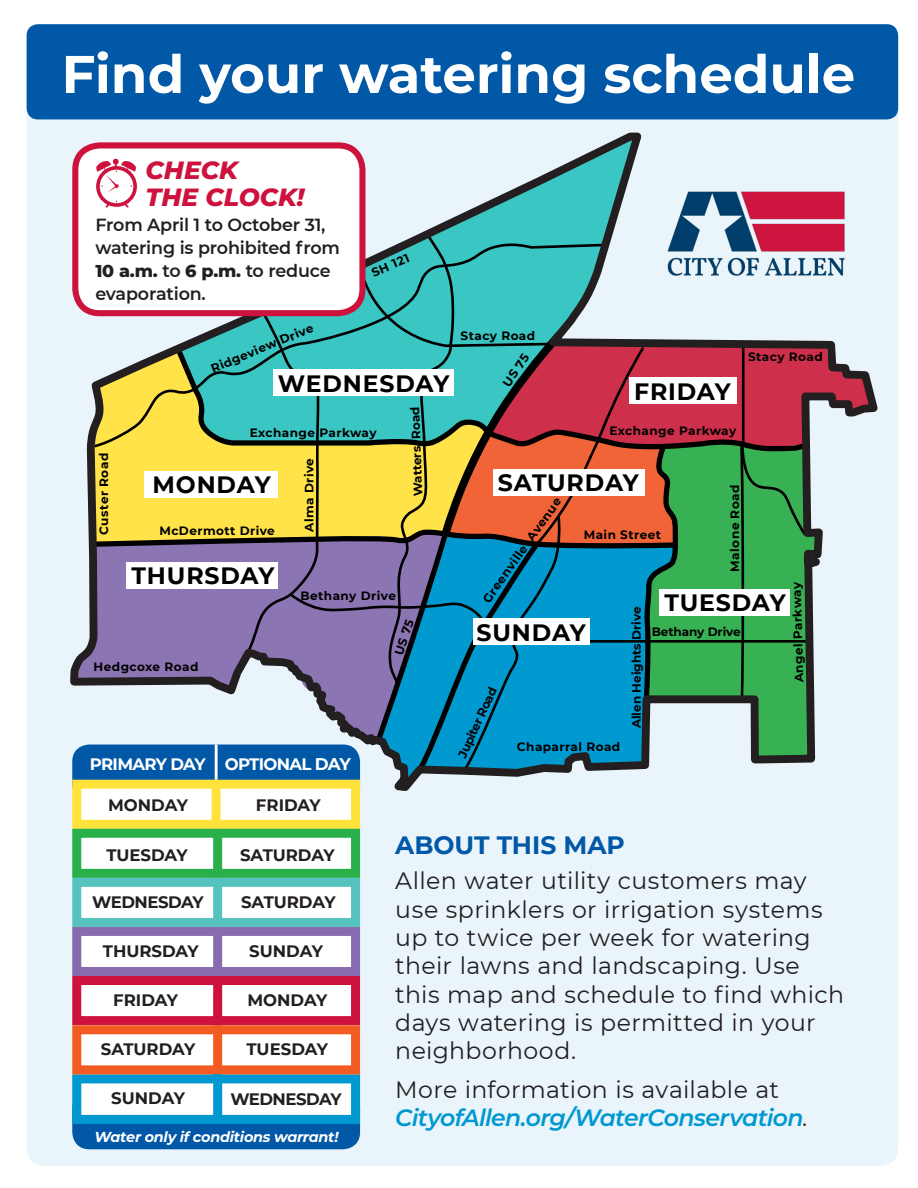
<style>
.page{position:relative;width:918px;height:1188px;background:#fff}
.page>*{position:absolute;margin:0;border:0;box-sizing:border-box;transform-origin:0 0}
.t1{font:700 52.95px "Montserrat";color:#fff}
.Body_Text{font:700 25.05px "Montserrat";letter-spacing:-.005em;color:#0158a6}
.t2{font:italic 800 24.9px "Montserrat";color:#cd123d}
.Body_Text-2{font:23.55px/28.3px "Montserrat";letter-spacing:.015em;color:#231f20}
.Body_Text-3{font:italic 600 23.55px/28.3px "Montserrat";letter-spacing:-.03em;color:#0098d1}
.t3{font:700 23.55px "Montserrat";letter-spacing:.035em;color:#000}
.t4{font:600 17.55px/22.8px "Montserrat";letter-spacing:-.01em;color:#231f20}
.t5{font:700 16.5px "Montserrat";letter-spacing:-.01em;color:#231f20}
.t6{font:700 16.5px "Montserrat";letter-spacing:-.04em;color:#fff}
.t7{font:700 16.5px "Montserrat";letter-spacing:-.03em;color:#231f20}
.Body_Text-4{font:italic 700 14.4px "Montserrat";letter-spacing:-.02em;color:#fff}
.t8{font:700 12px "Montserrat";letter-spacing:.035em;color:#000}
.t9{font:700 12px "Montserrat";color:#000}
.t10{font:700 12px "Montserrat";letter-spacing:-.005em;color:#000}
.s1{font-weight:800}
.s2{font-size:16.95px}
.s3{font-weight:400;font-style:normal;color:#231f20}
</style>
<div class="page">
<div style="left:27px;top:24px;width:871px;height:1142px;background:#e9f5fb;border-radius:18px"></div>
<svg style="left:70px;top:132px;width:808px;height:663px"></svg>
<div style="left:27px;top:24px;width:871px;height:95px;background:#0158a6;border-radius:11px"></div>
<img style="left:650px;top:175px;width:211px;height:118px">
<div style="left:75px;top:145px;width:287px;height:168px;background:#fff;border-radius:24px"></div>
<div style="left:72px;top:142px;width:294px;height:174px;border:6px solid #cd123d;border-radius:24px"></div>
<svg style="left:96px;top:159px;width:41px;height:49px"></svg>
<div style="left:72px;top:1092px;width:288px;height:57px;background:#0158a6;border-radius:17px"></div>
<div style="left:72px;top:1074px;width:288px;height:50px;background:#fff;border:9px solid #0098d1"></div>
<div style="left:72px;top:745px;width:288px;height:57px;background:#0158a6;border-radius:17px"></div>
<div style="left:72px;top:780px;width:288px;height:49px;background:#fff;border:9px solid #ffe23a"></div>
<div style="left:212px;top:784px;width:9px;height:45px;background:#ffe23a"></div>
<div style="left:72px;top:829px;width:288px;height:49px;background:#fff;border:9px solid #2ab049"></div>
<div style="left:213px;top:833px;width:9px;height:45px;background:#2ab049"></div>
<div style="left:72px;top:878px;width:288px;height:49px;background:#fff;border:9px solid #57c3bf"></div>
<div style="left:213px;top:882px;width:9px;height:40px;background:#57c3bf"></div>
<div style="left:72px;top:927px;width:288px;height:49px;background:#fff;border:9px solid #866baf"></div>
<div style="left:213px;top:931px;width:9px;height:41px;background:#866baf"></div>
<div style="left:72px;top:976px;width:288px;height:49px;background:#fff;border:9px solid #cd123d"></div>
<div style="left:213px;top:980px;width:9px;height:45px;background:#cd123d"></div>
<div style="left:72px;top:1025px;width:288px;height:49px;background:#fff;border:9px solid #f25b21"></div>
<div style="left:213px;top:1025px;width:9px;height:49px;background:#f25b21"></div>
<hr style="left:215px;top:745px;width:3px;height:35px;background:#fff">
<div style="left:213px;top:1074px;width:9px;height:49px;background:#0098d1"></div>
<p class="t1" style="left:62px;top:36px;width:795px">Find your watering schedule</p>
<p class="t2" style="left:146px;top:152px;width:94px">CHECK</p>
<p class="t2" style="left:146px;top:179px;width:160px">THE CLOCK!</p>
<p class="t4" style="left:95px;top:213px;width:246px">From April 1 to October 31, watering is prohibited from<br><span class="s1">10 a.m.</span> to <span class="s1">6 p.m.</span> to reduce evaporation.</p>
<p class="t8" style="left:208px;top:360px;width:111px;rotate:-22deg">Ridgeview Drive</p>
<p class="t8" style="left:369px;top:265px;width:41px;rotate:-23deg">SH 121</p>
<p class="t3" style="left:278px;top:366px;width:173px">WEDNESDAY</p>
<p class="t8" style="left:461px;top:327px;width:76px">Stacy Road</p>
<p class="t8" style="left:498px;top:381px;width:38px;rotate:-56deg">US 75</p>
<p class="t3" style="left:634px;top:375px;width:98px">FRIDAY</p>
<p class="t8" style="left:748px;top:348px;width:76px">Stacy Road</p>
<p class="t8" style="left:410px;top:497px;width:91px;rotate:-92deg">Watters Road</p>
<p class="t8" style="left:609px;top:422px;width:128px">Exchange Parkway</p>
<p class="t8" style="left:250px;top:424px;width:128px">Exchange Parkway</p>
<p class="t8" style="left:95px;top:535px;width:83px;rotate:-90deg">Custer Road</p>
<p class="t8" style="left:301px;top:532px;width:75px;rotate:-90deg">Alma Drive</p>
<p class="t3" style="left:498px;top:465px;width:142px">SATURDAY</p>
<p class="t3" style="left:152px;top:467px;width:120px">MONDAY</p>
<p class="t8" style="left:726px;top:572px;width:88px;rotate:-90deg">Malone Road</p>
<p class="t8" style="left:479px;top:597px;width:127px;rotate:-55deg">Greenville Avenue</p>
<p class="t8" style="left:159px;top:523px;width:117px">McDermott Drive</p>
<p class="t8" style="left:584px;top:526px;width:79px">Main Street</p>
<p class="t3" style="left:131px;top:559px;width:145px">THURSDAY</p>
<p class="t8" style="left:791px;top:683px;width:102px;rotate:-92deg">Angel Parkway</p>
<p class="t8" style="left:301px;top:587px;width:97px">Bethany Drive</p>
<p class="t3" style="left:665px;top:586px;width:123px">TUESDAY</p>
<p class="t9" style="left:628px;top:728px;width:124px;rotate:-90deg">Allen Heights Drive</p>
<p class="t8" style="left:390px;top:652px;width:38px;rotate:-72deg">US 75</p>
<p class="t3" style="left:477px;top:615px;width:111px">SUNDAY</p>
<p class="t10" style="left:652px;top:623px;width:91px">Bethany Drive</p>
<p class="t8" style="left:94px;top:658px;width:106px">Hedgcoxe Road</p>
<p class="t8" style="left:454px;top:753px;width:77px;rotate:-65deg">Jupiter Road</p>
<p class="t8" style="left:517px;top:738px;width:105px">Chaparral Road</p>
<p class="t6" style="left:90px;top:752px;width:117px">PRIMARY DAY</p>
<p class="t6" style="left:225px;top:753px;width:128px">OPTIONAL <span class="s2">DAY</span></p>
<p class="t5" style="left:108px;top:794px;width:81px">MONDAY</p>
<p class="t5" style="left:256px;top:794px;width:66px">FRIDAY</p>
<p class="t5" style="left:106px;top:843px;width:83px">TUESDAY</p>
<p class="t5" style="left:240px;top:843px;width:96px">SATURDAY</p>
<p class="t7" style="left:92px;top:890px;width:113px">WEDNESDAY</p>
<p class="t5" style="left:241px;top:890px;width:96px">SATURDAY</p>
<p class="t5" style="left:103px;top:939px;width:97px">THURSDAY</p>
<p class="t5" style="left:249px;top:939px;width:75px">SUNDAY</p>
<p class="t5" style="left:113px;top:988px;width:66px">FRIDAY</p>
<p class="t5" style="left:247px;top:988px;width:81px">MONDAY</p>
<p class="t5" style="left:101px;top:1037px;width:96px">SATURDAY</p>
<p class="t5" style="left:247px;top:1037px;width:83px">TUESDAY</p>
<p class="t5" style="left:111px;top:1086px;width:75px">SUNDAY</p>
<p class="t7" style="left:230px;top:1087px;width:113px">WEDNESDAY</p>
<p class="Body_Text" style="left:395px;top:827px;width:231px">ABOUT THIS MAP</p>
<p class="Body_Text-2" style="left:395px;top:866px;width:450px">Allen water utility customers may use sprinklers or irrigation systems up to twice per week for watering their lawns and landscaping. Use this map and schedule to find which days watering is permitted in your neighborhood.</p>
<p class="Body_Text-3" style="left:395px;top:1075px;width:413px"><span class="s3">More information is available at<br></span>CityofAllen.org/WaterConservation<span class="s3">.</span></p>
<p class="Body_Text-4" style="left:94px;top:1127px;width:246px">Water only if conditions warrant!</p>
</div>
